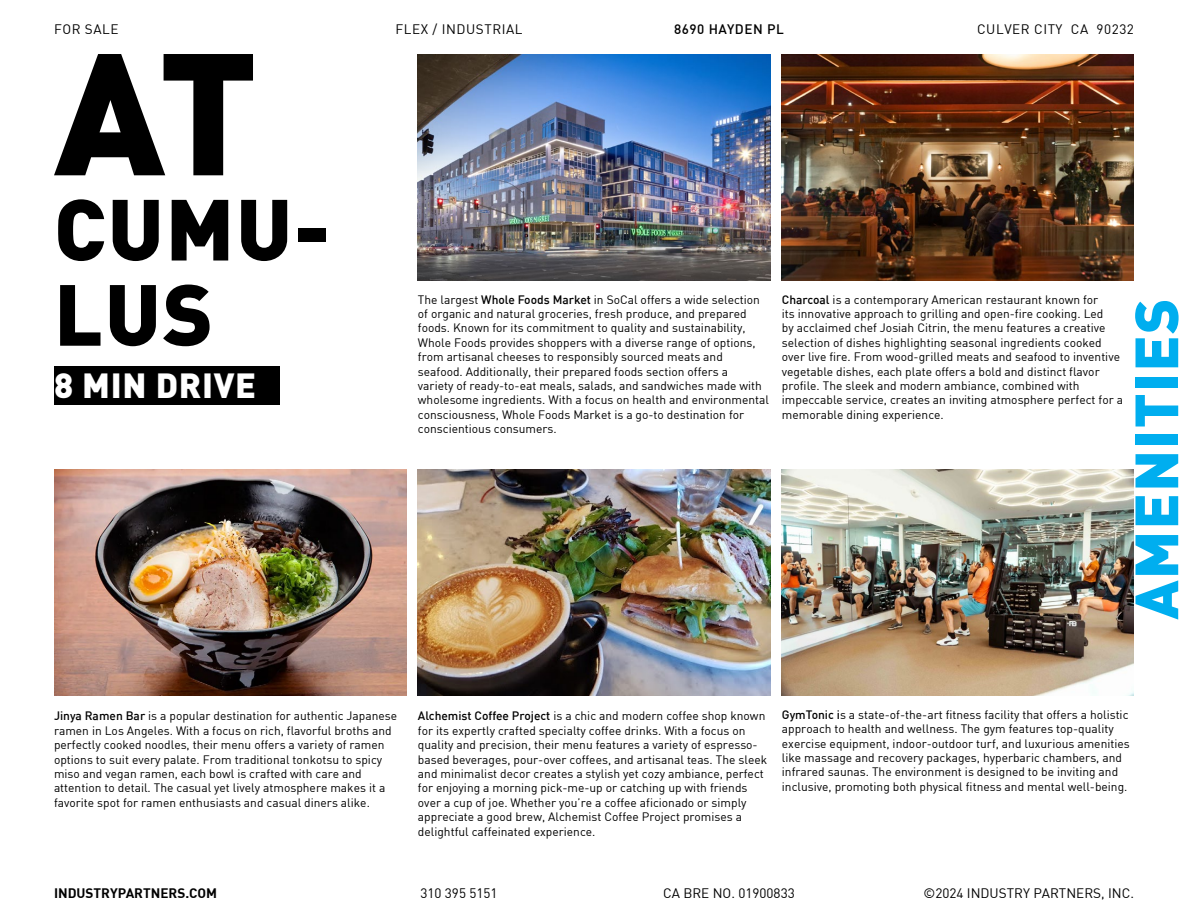
<style>
.page{position:relative;width:1188px;height:918px;background:#fff}
.page>*{position:absolute;margin:0;border:0;box-sizing:border-box;transform-origin:0 0}
.t1{font:900 170.4px "DIN";color:#000}
.t2{font:900 85.2px/85.2px "DIN";letter-spacing:.02em;color:#000}
.t3{font:900 60px "DIN";letter-spacing:.02em;color:#00aeef}
.t4{font:900 34.5px "DIN";letter-spacing:.02em;color:#fff}
.t5{font:13.5px "DIN";color:#000}
.t6{font:13.5px "DIN";letter-spacing:.04em;color:#000}
.t7{font:700 13.5px "DIN";color:#000}
.t8{font:500 13.5px "DIN";letter-spacing:.04em;color:#000}
.t9{font:12px/14.4px "DIN";color:#000}
.s1{font-weight:500}
</style>
<div class="page">
<div style="left:54px;top:366px;width:225px;height:39px;background:#000"></div>
<img style="left:418px;top:54px;width:352px;height:227px">
<img style="left:54px;top:469px;width:352px;height:227px">
<img style="left:782px;top:54px;width:352px;height:227px">
<img style="left:418px;top:469px;width:352px;height:227px">
<img style="left:782px;top:469px;width:352px;height:227px">
<p class="t5" style="left:54px;top:20px;width:66px">FOR SALE</p>
<p class="t6" style="left:395px;top:20px;width:129px">FLEX / INDUSTRIAL</p>
<p class="t8" style="left:674px;top:20px;width:112px">8690 HAYDEN PL</p>
<p class="t6" style="left:977px;top:20px;width:158px">CULVER CITY CA 90232</p>
<h1 class="t1" style="left:54px;top:0;width:206px">AT</h1>
<h2 class="t2" style="left:54px;top:183px;width:278px">CUMU-<br>LUS</h2>
<h3 class="t4" style="left:54px;top:363px;width:204px">8 MIN DRIVE</h3>
<p class="t9" style="left:418px;top:292px;width:353px">The largest <span class="s1">Whole Foods Market</span> in SoCal offers a wide selection of organic and natural groceries, fresh produce, and prepared foods. Known for its commitment to quality and sustainability, Whole Foods provides shoppers with a diverse range of options, from artisanal cheeses to responsibly sourced meats and seafood. Additionally, their prepared foods section offers a<br>variety of ready-to-eat meals, salads, and sandwiches made with wholesome ingredients. With a focus on health and environmental consciousness, Whole Foods Market is a go-to destination for conscientious consumers.</p>
<p class="t9" style="left:782px;top:292px;width:343px"><span class="s1">Charcoal</span> is a contemporary American restaurant known for<br>its innovative approach to grilling and open-fire cooking. Led<br>by acclaimed chef Josiah Citrin, the menu features a creative selection of dishes highlighting seasonal ingredients cooked over live fire. From wood-grilled meats and seafood to inventive vegetable dishes, each plate offers a bold and distinct flavor profile. The sleek and modern ambiance, combined with impeccable service, creates an inviting atmosphere perfect for a memorable dining experience.</p>
<h3 class="t3" style="left:1116px;top:620px;width:323px;rotate:-90deg">AMENITIES</h3>
<p class="t9" style="left:54px;top:709px;width:345px"><span class="s1">Jinya Ramen Bar</span> is a popular destination for authentic Japanese ramen in Los Angeles. With a focus on rich, flavorful broths and perfectly cooked noodles, their menu offers a variety of ramen options to suit every palate. From traditional tonkotsu to spicy miso and vegan ramen, each bowl is crafted with care and attention to detail. The casual yet lively atmosphere makes it a favorite spot for ramen enthusiasts and casual diners alike.</p>
<p class="t9" style="left:418px;top:709px;width:351px"><span class="s1">Alchemist Coffee Project</span> is a chic and modern coffee shop known for its expertly crafted specialty coffee drinks. With a focus on quality and precision, their menu features a variety of espresso&shy;based beverages, pour-over coffees, and artisanal teas. The sleek and minimalist decor creates a stylish yet cozy ambiance, perfect for enjoying a morning pick-me-up or catching up with friends over a cup of joe. Whether you’re a coffee aficionado or simply appreciate a good brew, Alchemist Coffee Project promises a delightful caffeinated experience.</p>
<p class="t9" style="left:782px;top:707px;width:349px"><span class="s1">GymTonic i</span>s a state-of-the-art fitness facility that offers a holistic approach to health and wellness. The gym features top-quality exercise equipment, indoor-outdoor turf, and luxurious amenities like massage and recovery packages, hyperbaric chambers, and infrared saunas. The environment is designed to be inviting and inclusive, promoting both physical fitness and mental well-being.</p>
<p class="t7" style="left:54px;top:884px;width:165px">INDUSTRYPARTNERS.COM</p>
<p class="t5" style="left:420px;top:885px;width:79px">310 395 5151</p>
<p class="t5" style="left:663px;top:885px;width:133px">CA BRE NO. 01900833</p>
<p class="t5" style="left:923px;top:885px;width:212px">©2024 INDUSTRY PARTNERS, INC.</p>
</div>
